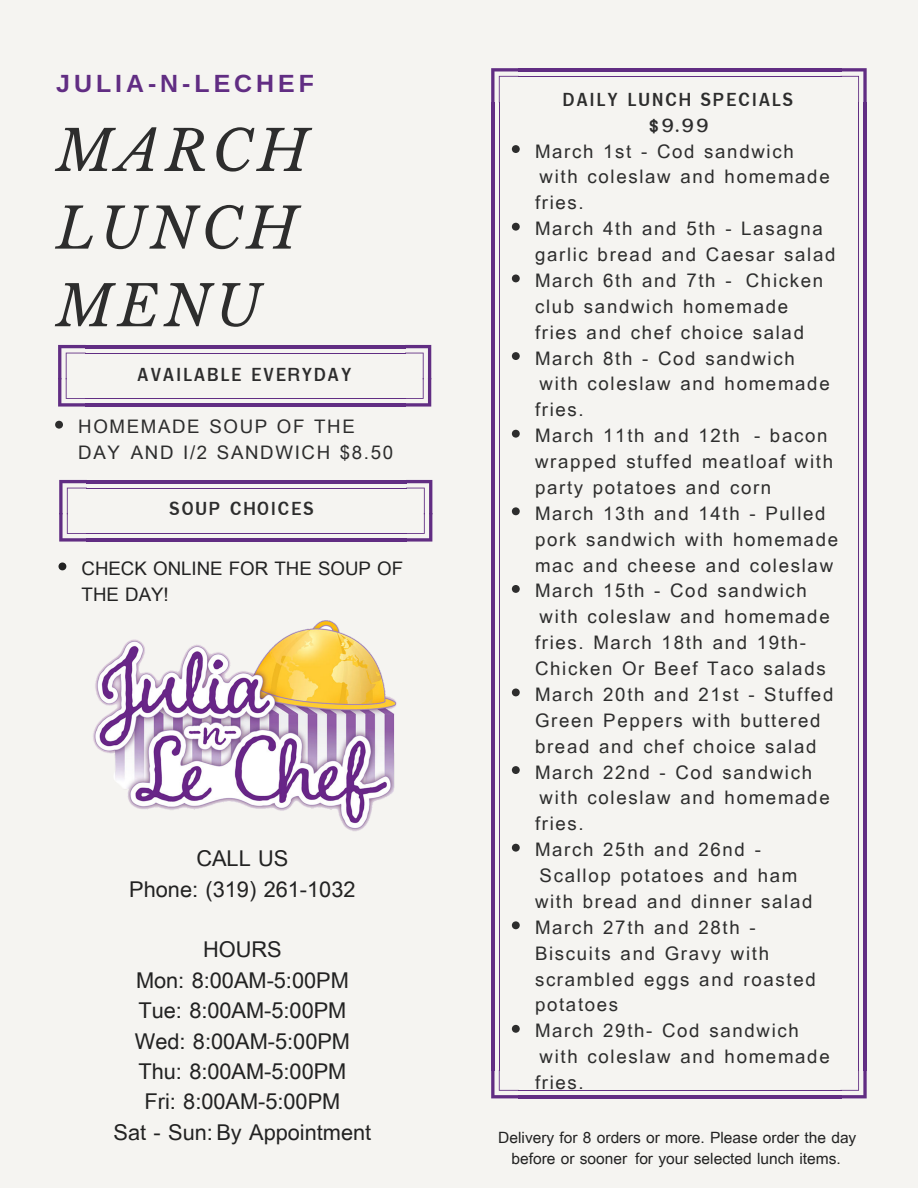
<style>
.page{position:relative;width:918px;height:1188px;background:#f5f4f1}
.page>*{position:absolute;margin:0;border:0;box-sizing:border-box;transform-origin:0 0}
.t1{font:italic 55.95px/77.7px "Libre Baskerville";letter-spacing:.08em;color:#2d2d2d}
.t2{font:700 24.9px "Arimo";letter-spacing:.16em;color:#612d83}
.t3{font:21.75px/30.3px "Garuda";color:#222;text-align:center}
.t4{font:18.75px/25.8px "Garuda";letter-spacing:.09em;color:#2d2d2d}
.t5{font:700 18.75px/25.8px "Garuda";letter-spacing:.08em;color:#2d2d2d;text-align:center}
.t6{font:18.75px/25.8px "Garuda";color:#222}
.t7{font:15.6px/21.3px "Garuda";color:#222;text-align:center}
</style>
<div class="page">
<svg style="left:491px;top:68px;width:28px;height:35px"></svg>
<hr style="left:491px;top:102px;width:4px;height:969px;background:#612d83">
<hr style="left:499px;top:102px;width:1px;height:969px;background:#612d83">
<svg style="left:491px;top:1070px;width:28px;height:28px"></svg>
<hr style="left:518px;top:1095px;width:323px;height:3px;background:#612d83">
<hr style="left:518px;top:1090px;width:323px;height:1px;background:#612d83">
<svg style="left:840px;top:1071px;width:27px;height:27px"></svg>
<hr style="left:863px;top:102px;width:4px;height:969px;background:#612d83">
<hr style="left:858px;top:102px;width:1px;height:969px;background:#612d83">
<svg style="left:840px;top:68px;width:27px;height:34px"></svg>
<hr style="left:518px;top:68px;width:323px;height:4px;background:#612d83">
<hr style="left:518px;top:76px;width:323px;height:1px;background:#612d83">
<svg style="left:512px;top:145px;width:8px;height:8px"></svg>
<svg style="left:512px;top:223px;width:8px;height:8px"></svg>
<svg style="left:512px;top:274px;width:8px;height:8px"></svg>
<svg style="left:512px;top:352px;width:8px;height:8px"></svg>
<svg style="left:512px;top:430px;width:8px;height:8px"></svg>
<svg style="left:512px;top:507px;width:8px;height:8px"></svg>
<svg style="left:512px;top:585px;width:8px;height:8px"></svg>
<svg style="left:512px;top:688px;width:8px;height:8px"></svg>
<svg style="left:512px;top:766px;width:8px;height:8px"></svg>
<svg style="left:512px;top:844px;width:8px;height:8px"></svg>
<svg style="left:512px;top:921px;width:8px;height:8px"></svg>
<svg style="left:512px;top:1025px;width:8px;height:8px"></svg>
<svg style="left:55px;top:421px;width:8px;height:8px"></svg>
<svg style="left:58px;top:345px;width:28px;height:62px"></svg>
<hr style="left:85px;top:403px;width:321px;height:4px;background:#612d83">
<hr style="left:85px;top:398px;width:321px;height:1px;background:#612d83">
<svg style="left:405px;top:345px;width:26px;height:62px"></svg>
<hr style="left:85px;top:345px;width:321px;height:3px;background:#612d83">
<hr style="left:85px;top:353px;width:321px;height:1px;background:#612d83">
<svg style="left:58px;top:562px;width:8px;height:8px"></svg>
<svg style="left:59px;top:480px;width:28px;height:62px"></svg>
<hr style="left:86px;top:538px;width:321px;height:4px;background:#612d83">
<hr style="left:86px;top:533px;width:321px;height:1px;background:#612d83">
<svg style="left:406px;top:480px;width:26px;height:62px"></svg>
<hr style="left:86px;top:480px;width:321px;height:3px;background:#612d83">
<hr style="left:86px;top:488px;width:321px;height:1px;background:#612d83">
<img style="left:93px;top:620px;width:304px;height:211px">
<h2 class="t2" style="left:56px;top:70px;width:259px">JULIA-N-LECHEF</h2>
<h1 class="t1" style="left:56px;top:113px;width:254px">MARCH<br>LUNCH<br>MENU</h1>
<p class="t5" style="left:137px;top:362px;width:216px">AVAILABLE EVERYDAY</p>
<p class="t4" style="left:78px;top:414px;width:316px">HOMEMADE SOUP OF THE<br>DAY AND I/2 SANDWICH $8.50</p>
<p class="t5" style="left:169px;top:496px;width:147px">SOUP CHOICES</p>
<p class="t6" style="left:82px;top:556px;width:323px">CHECK ONLINE FOR THE SOUP OF<br>THE DAY!</p>
<p class="t3" style="left:129px;top:844px;width:228px">CALL US<br>Phone: (319) 261-1032</p>
<p class="t3" style="left:114px;top:935px;width:259px">HOURS<br>Mon: 8:00AM-5:00PM<br>Tue: 8:00AM-5:00PM<br>Wed: 8:00AM-5:00PM<br>Thu: 8:00AM-5:00PM<br>Fri: 8:00AM-5:00PM<br>Sat - Sun: By Appointment</p>
<p class="t5" style="left:563px;top:86px;width:232px">DAILY LUNCH SPECIALS $9.99</p>
<p class="t4" style="left:535px;top:138px;width:305px">March 1st - Cod sandwich<br>with coleslaw and homemade fries.<br>March 4th and 5th - Lasagna garlic bread and Caesar salad<br>March 6th and 7th - Chicken club sandwich homemade<br>fries and chef choice salad<br>March 8th - Cod sandwich<br>with coleslaw and homemade fries.<br>March 11th and 12th - bacon wrapped stuffed meatloaf with party potatoes and corn<br>March 13th and 14th - Pulled pork sandwich with homemade mac and cheese and coleslaw<br>March 15th - Cod sandwich with coleslaw and homemade fries. March 18th and 19th-<br>Chicken Or Beef Taco salads<br>March 20th and 21st - Stuffed<br>Green Peppers with buttered bread and chef choice salad<br>March 22nd - Cod sandwich with coleslaw and homemade fries.<br>March 25th and 26nd -<br>Scallop potatoes and ham<br>with bread and dinner salad<br>March 27th and 28th -<br>Biscuits and Gravy with scrambled eggs and roasted potatoes<br>March 29th- Cod sandwich with coleslaw and homemade fries.</p>
<p class="t7" style="left:498px;top:1127px;width:360px">Delivery for 8 orders or more. Please order the day before or sooner for your selected lunch items.</p>
</div>
